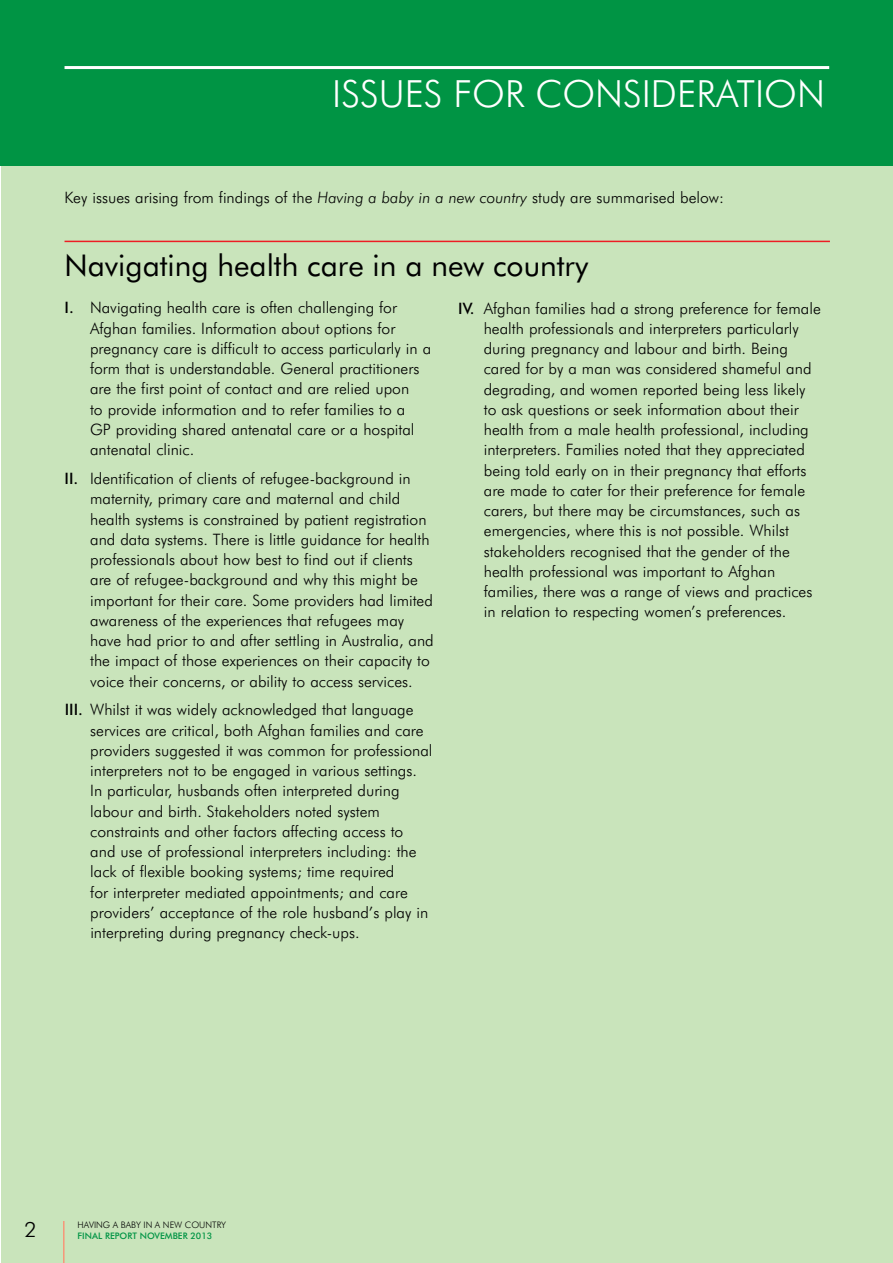
<style>
.page{position:relative;width:893px;height:1263px;background:#fff}
.page>*{position:absolute;margin:0;border:0;box-sizing:border-box;transform-origin:0 0}
.t1{font:300 37.5px "Futura BT";color:#fff}
.t2{font:30px "Futura BT";color:#000}
.t3{font:300 21px "Futura BT";color:#000}
.t4{font:300 15.75px/20.2px "Futura BT";color:#000}
.t5{font:300 9px "Futura BT";color:#000}
.t6{font:500 9px "Futura BT";color:#009444}
.s1{font-style:italic}
.s2{font-weight:500}
</style>
<div class="page">
<div style="left:1px;top:0;width:892px;height:1263px;background:#c9e4bb"></div>
<hr style="left:63px;top:1221px;width:2px;height:42px;background:#f79679">
<div style="left:0;top:0;width:893px;height:166px;background:#009444"></div>
<hr style="left:65px;top:66px;width:764px;height:3px;background:#fff">
<hr style="left:65px;top:241px;width:765px;height:1px;background:#ed1d24">
<h1 class="t1" style="left:332px;top:71px;width:494px">ISSUES FOR CONSIDERATION</h1>
<p class="t4" style="left:65px;top:188px;width:661px">Key issues arising from findings of the <span class="s1">Having a baby in a new country</span> study are summarised below:</p>
<h2 class="t2" style="left:65px;top:247px;width:525px">Navigating health care in a new country</h2>
<p class="t4" style="left:90px;top:298px;width:343px;text-indent:-26px"><span class="s2">I.</span> Navigating health care is often challenging for Afghan families. Information about options for pregnancy care is difficult to access particularly in a form that is understandable. General practitioners are the first point of contact and are relied upon<br>to provide information and to refer families to a<br>GP providing shared antenatal care or a hospital antenatal clinic.</p>
<p class="t4" style="left:90px;top:468px;width:345px;text-indent:-26px"><span class="s2">II.</span> Identification of clients of refugee-background in maternity, primary care and maternal and child health systems is constrained by patient registration and data systems. There is little guidance for health professionals about how best to find out if clients are of refugee-background and why this might be important for their care. Some providers had limited awareness of the experiences that refugees may have had prior to and after settling in Australia, and the impact of those experiences on their capacity to voice their concerns, or ability to access services.</p>
<p class="t4" style="left:90px;top:699px;width:344px;text-indent:-26px"><span class="s2">III.</span> Whilst it was widely acknowledged that language services are critical, both Afghan families and care providers suggested it was common for professional interpreters not to be engaged in various settings.<br>In particular, husbands often interpreted during labour and birth. Stakeholders noted system constraints and other factors affecting access to<br>and use of professional interpreters including: the lack of flexible booking systems; time required<br>for interpreter mediated appointments; and care providers’ acceptance of the role husband’s play in interpreting during pregnancy check-ups.</p>
<p class="t4" style="left:484px;top:298px;width:339px;text-indent:-26px"><span class="s2">IV.</span> Afghan families had a strong preference for female health professionals and interpreters particularly during pregnancy and labour and birth. Being cared for by a man was considered shameful and degrading, and women reported being less likely to ask questions or seek information about their health from a male health professional, including interpreters. Families noted that they appreciated being told early on in their pregnancy that efforts are made to cater for their preference for female carers, but there may be circumstances, such as emergencies, where this is not possible. Whilst stakeholders recognised that the gender of the health professional was important to Afghan families, there was a range of views and practices in relation to respecting women’s preferences.</p>
<p class="t5" style="left:78px;top:1219px;width:150px">HAVING A BABY IN A NEW COUNTRY</p>
<h3 class="t3" style="left:24px;top:1217px;width:14px">2</h3>
<p class="t6" style="left:78px;top:1230px;width:11px">FINAL</p>
<p class="t6" style="left:105px;top:1230px;width:12px">REPORT</p>
<p class="t6" style="left:140px;top:1230px;width:74px">NOVEMBER 2013</p>
</div>
